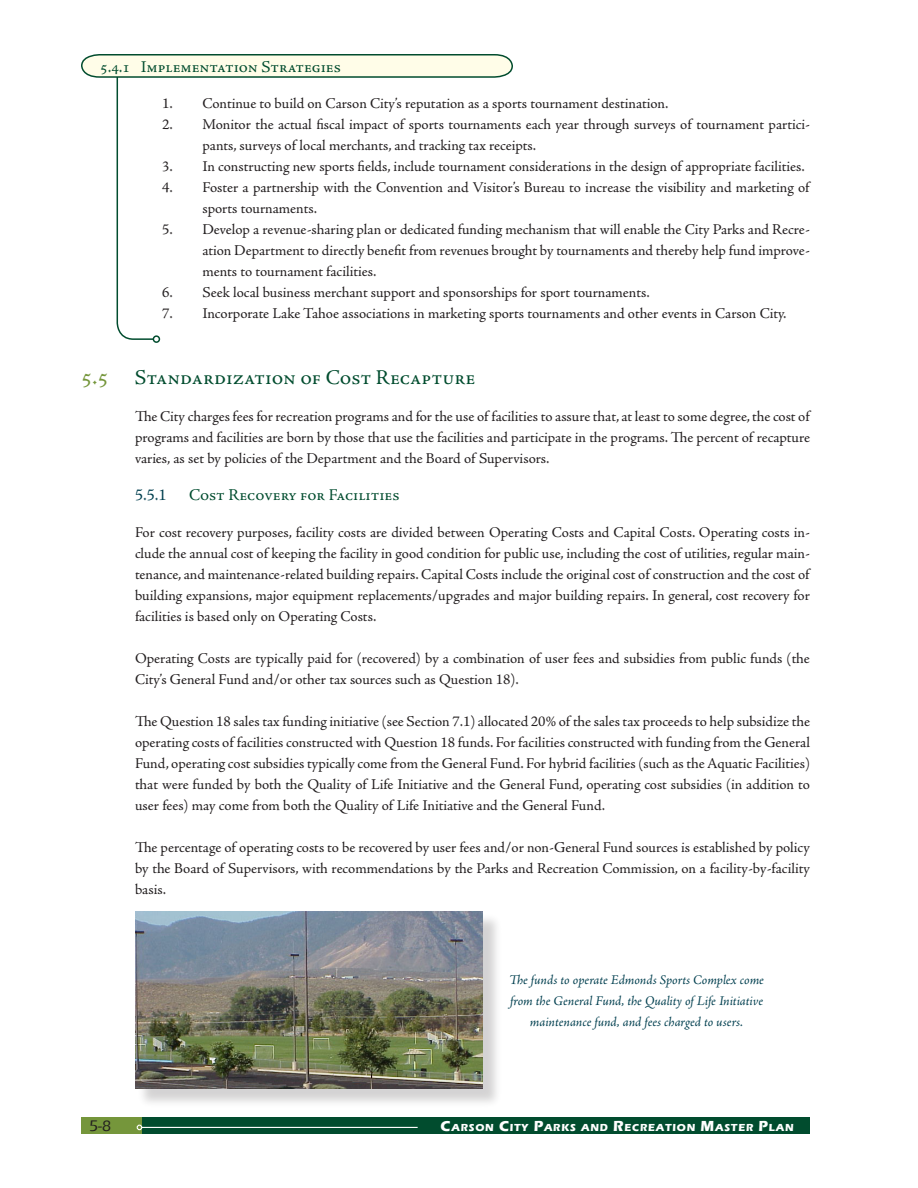
<style>
.page{position:relative;width:918px;height:1188px;background:#fff}
.page>*{position:absolute;margin:0;border:0;box-sizing:border-box;transform-origin:0 0}
.t1{font:21px "Adobe Jenson Pro";color:#014c2e}
.t2{font:16.5px "Adobe Jenson Pro";color:#014c2e}
.t3{font:16.5px "Adobe Jenson Pro";color:#003f4f}
.t4{font:500 15.75px "Eras ITC";color:#231f20}
.t5{font:15px/21px "Adobe Jenson Pro";color:#231f20;text-align:justify}
.t6{font:15px/21px "Adobe Jenson Pro";letter-spacing:.025em;color:#231f20}
.t7{font:italic 13.5px/21px "Adobe Jenson Pro";letter-spacing:-.005em;color:#003f4f;text-align:center}
.t8{font:700 10.5px "Eras ITC";letter-spacing:.07em;color:#fff}
.s1{font-size:24px;color:#75963b}
.s2{font-size:15px}
</style>
<div class="page">
<div style="left:81px;top:1118px;width:65px;height:16px;background:#75963b"></div>
<div style="left:142px;top:1118px;width:668px;height:16px;background:#014c2e"></div>
<hr style="left:142px;top:1127px;width:276px;height:1px;background:#fff">
<svg style="left:137px;top:1125px;width:5px;height:5px"></svg>
<div style="left:153px;top:335px;width:7px;height:8px;border:2px solid #014c2e;border-radius:50%"></div>
<svg style="left:81px;top:54px;width:432px;height:287px"></svg>
<div style="left:136px;top:913px;width:367px;height:196px;background:#231f20;opacity:.2"></div>
<img style="left:135px;top:911px;width:348px;height:178px">
<p class="t2" style="left:135px;top:51px;width:32px">5.4.1</p>
<p class="t2" style="left:189px;top:51px;width:202px">Implementation Strategies</p>
<p class="t5" style="left:162px;top:93px;width:508px">1. Continue to build on Carson City’s reputation as a sports tournament destination.</p>
<p class="t6" style="left:202px;top:114px;width:609px;text-indent:-40px">2. Monitor the actual fiscal impact of sports tournaments each year through surveys of tournament partici&shy;pants, surveys of local merchants, and tracking tax receipts.</p>
<p class="t5" style="left:162px;top:156px;width:644px">3. In constructing new sports fields, include tournament considerations in the design of appropriate facilities.</p>
<p class="t5" style="left:202px;top:177px;width:610px;text-indent:-40px">4. Foster a partnership with the Convention and Visitor’s Bureau to increase the visibility and marketing of sports tournaments.</p>
<p class="t5" style="left:202px;top:219px;width:609px;text-indent:-40px">5. Develop a revenue-sharing plan or dedicated funding mechanism that will enable the City Parks and Recre&shy;ation Department to directly benefit from revenues brought by tournaments and thereby help fund improve&shy;ments to tournament facilities.</p>
<p class="t6" style="left:162px;top:282px;width:489px">6. Seek local business merchant support and sponsorships for sport tournaments.</p>
<p class="t5" style="left:162px;top:303px;width:626px">7. Incorporate Lake Tahoe associations in marketing sports tournaments and other events in Carson City.</p>
<p class="t2" style="left:100px;top:57px;width:242px">5.4.1 Implementation Strategies</p>
<h1 class="t1" style="left:81px;top:365px;width:396px"><span class="s1">5.5</span> Standardization of Cost Recapture</h1>
<p class="t5" style="left:135px;top:406px;width:678px">The City charges fees for recreation programs and for the use of facilities to assure that, at least to some degree, the cost of programs and facilities are born by those that use the facilities and participate in the programs. The percent of recapture varies, as set by policies of the Department and the Board of Supervisors.</p>
<p class="t3" style="left:135px;top:486px;width:33px">5.5.1</p>
<p class="t2" style="left:189px;top:486px;width:212px">Cost Recovery for Facilities</p>
<p class="t5" style="left:135px;top:523px;width:678px">For cost recovery purposes, facility costs are divided between Operating Costs and Capital Costs. Operating costs in&shy;clude the annual cost of keeping the facility in good condition for public use, including the cost of utilities, regular main&shy;tenance, and maintenance-related building repairs. Capital Costs include the original cost of construction and the cost of building expansions, major equipment replacements/upgrades and major building repairs. In general, cost recovery for facilities is based only on Operating Costs.</p>
<p class="t5" style="left:135px;top:649px;width:676px">Operating Costs are typically paid for (recovered) by a combination of user fees and subsidies from public funds (the<br>City’s General Fund and/or other tax sources such as Question 18).</p>
<p class="t5" style="left:135px;top:712px;width:677px">The Question 18 sales tax funding initiative (see Section 7.1) allocated 20% of the sales tax proceeds to help subsidize the operating costs of facilities constructed with Question 18 funds. For facilities constructed with funding from the General Fund, operating cost subsidies typically come from the General Fund. For hybrid facilities (such as the Aquatic Facilities) that were funded by both the Quality of Life Initiative and the General Fund, operating cost subsidies (in addition to user fees) may come from both the Quality of Life Initiative and the General Fund.</p>
<p class="t5" style="left:135px;top:838px;width:677px">The percentage of operating costs to be recovered by user fees and/or non-General Fund sources is established by policy by the Board of Supervisors, with recommendations by the Parks and Recreation Commission, on a facility-by-facility basis.</p>
<p class="t7" style="left:509px;top:970px;width:256px">The funds to operate Edmonds Sports Complex come from the General Fund, the Quality of Life Initiative maintenance fund, and fees charged to users.</p>
<p class="t4" style="left:89px;top:1117px;width:23px">5-8</p>
<p class="t8" style="left:441px;top:1122px;width:355px"><span class="s2">C</span>ARSON <span class="s2">C</span>ITY <span class="s2">P</span>ARKS AND <span class="s2">R</span>ECREATION <span class="s2">M</span>ASTER <span class="s2">P</span>LAN</p>
</div>
